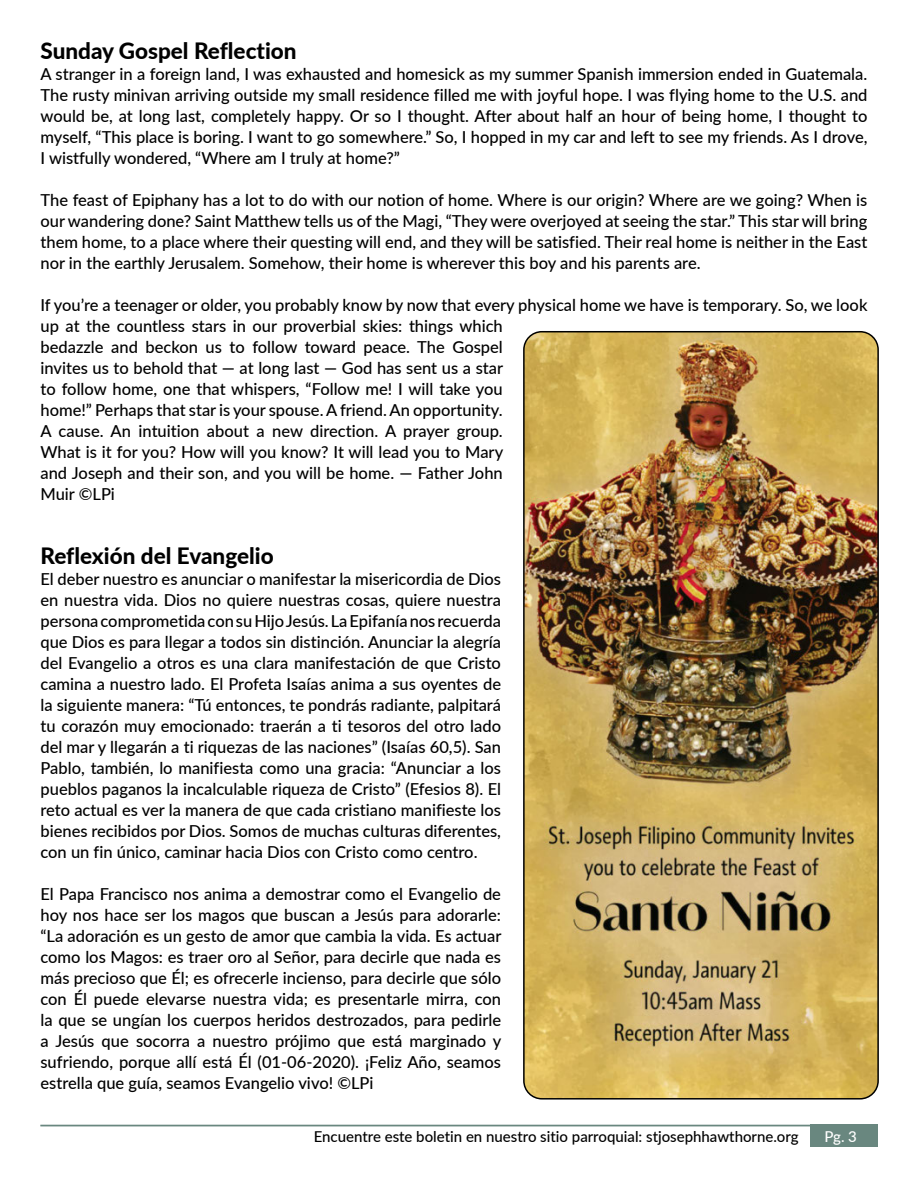
<style>
.page{position:relative;width:918px;height:1188px;background:#fff}
.page>*{position:absolute;margin:0;border:0;box-sizing:border-box;transform-origin:0 0}
.t1{font:800 22.5px "Lato";color:#000}
.t2{font:500 16.5px/21px "Hlbmjw Lato";color:#000;text-align:justify}
.t3{font:500 15px "Hvflmk Lato";color:#000}
.t4{font:500 15px "Hlbmjw Lato";color:#fff}
</style>
<div class="page">
<div style="left:810px;top:1125px;width:68px;height:22px;background:#69877f"></div>
<hr style="left:41px;top:1125px;width:770px;height:1px;background:#69877f">
<img style="left:526px;top:332px;width:350px;height:765px">
<div style="left:523px;top:331px;width:356px;height:769px;border:2px solid #000;border-radius:18px"></div>
<h1 class="t1" style="left:41px;top:34px;width:258px">Sunday Gospel Reflection</h1>
<p class="t2" style="left:41px;top:62px;width:829px">A stranger in a foreign land, I was exhausted and homesick as my summer Spanish immersion ended in Guatemala.<br>The rusty minivan arriving outside my small residence filled me with joyful hope. I was flying home to the U.S. and would be, at long last, completely happy. Or so I thought. After about half an hour of being home, I thought to myself, “This place is boring. I want to go somewhere.” So, I hopped in my car and left to see my friends. As I drove, I wistfully wondered, “Where am I truly at home?”</p>
<p class="t2" style="left:41px;top:188px;width:828px">The feast of Epiphany has a lot to do with our notion of home. Where is our origin? Where are we going? When is our wandering done? Saint Matthew tells us of the Magi, “They were overjoyed at seeing the star.” This star will bring them home, to a place where their questing will end, and they will be satisfied. Their real home is neither in the East nor in the earthly Jerusalem. Somehow, their home is wherever this boy and his parents are.</p>
<p class="t2" style="left:41px;top:293px;width:829px;text-align:left">If you’re a teenager or older, you probably know by now that every physical home we have is temporary. So, we look up at the countless stars in our proverbial skies: things which<br>bedazzle and beckon us to follow toward peace. The Gospel<br>invites us to behold that — at long last — God has sent us a star<br>to follow home, one that whispers, “Follow me! I will take you<br>home!” Perhaps that star is your spouse. A friend. An opportunity.<br>A cause. An intuition about a new direction. A prayer group.<br>What is it for you? How will you know? It will lead you to Mary<br>and Joseph and their son, and you will be home. — Father John<br>Muir ©LPi</p>
<h1 class="t1" style="left:41px;top:539px;width:235px">Reflexión del Evangelio</h1>
<p class="t2" style="left:41px;top:568px;width:462px">El deber nuestro es anunciar o manifestar la misericordia de Dios en nuestra vida. Dios no quiere nuestras cosas, quiere nuestra persona comprometida con su Hijo Jesús. La Epifanía nos recuerda que Dios es para llegar a todos sin distinción. Anunciar la alegría del Evangelio a otros es una clara manifestación de que Cristo camina a nuestro lado. El Profeta Isaías anima a sus oyentes de la siguiente manera: “Tú entonces, te pondrás radiante, palpitará tu corazón muy emocionado: traerán a ti tesoros del otro lado del mar y llegarán a ti riquezas de las naciones” (Isaías 60,5). San Pablo, también, lo manifiesta como una gracia: “Anunciar a los pueblos paganos la incalculable riqueza de Cristo” (Efesios 8). El reto actual es ver la manera de que cada cristiano manifieste los bienes recibidos por Dios. Somos de muchas culturas diferentes, con un fin único, caminar hacia Dios con Cristo como centro.</p>
<p class="t2" style="left:41px;top:883px;width:462px">El Papa Francisco nos anima a demostrar como el Evangelio de hoy nos hace ser los magos que buscan a Jesús para adorarle: “La adoración es un gesto de amor que cambia la vida. Es actuar como los Magos: es traer oro al Señor, para decirle que nada es más precioso que Él; es ofrecerle incienso, para decirle que sólo con Él puede elevarse nuestra vida; es presentarle mirra, con la que se ungían los cuerpos heridos destrozados, para pedirle a Jesús que socorra a nuestro prójimo que está marginado y sufriendo, porque allí está Él (01-06-2020). ¡Feliz Año, seamos estrella que guía, seamos Evangelio vivo! ©LPi</p>
<p class="t3" style="left:314px;top:1126px;width:486px">Encuentre este boletin en nuestro sitio parroquial: stjosephhawthorne.org</p>
<p class="t4" style="left:824px;top:1126px;width:34px">Pg. 3</p>
</div>
